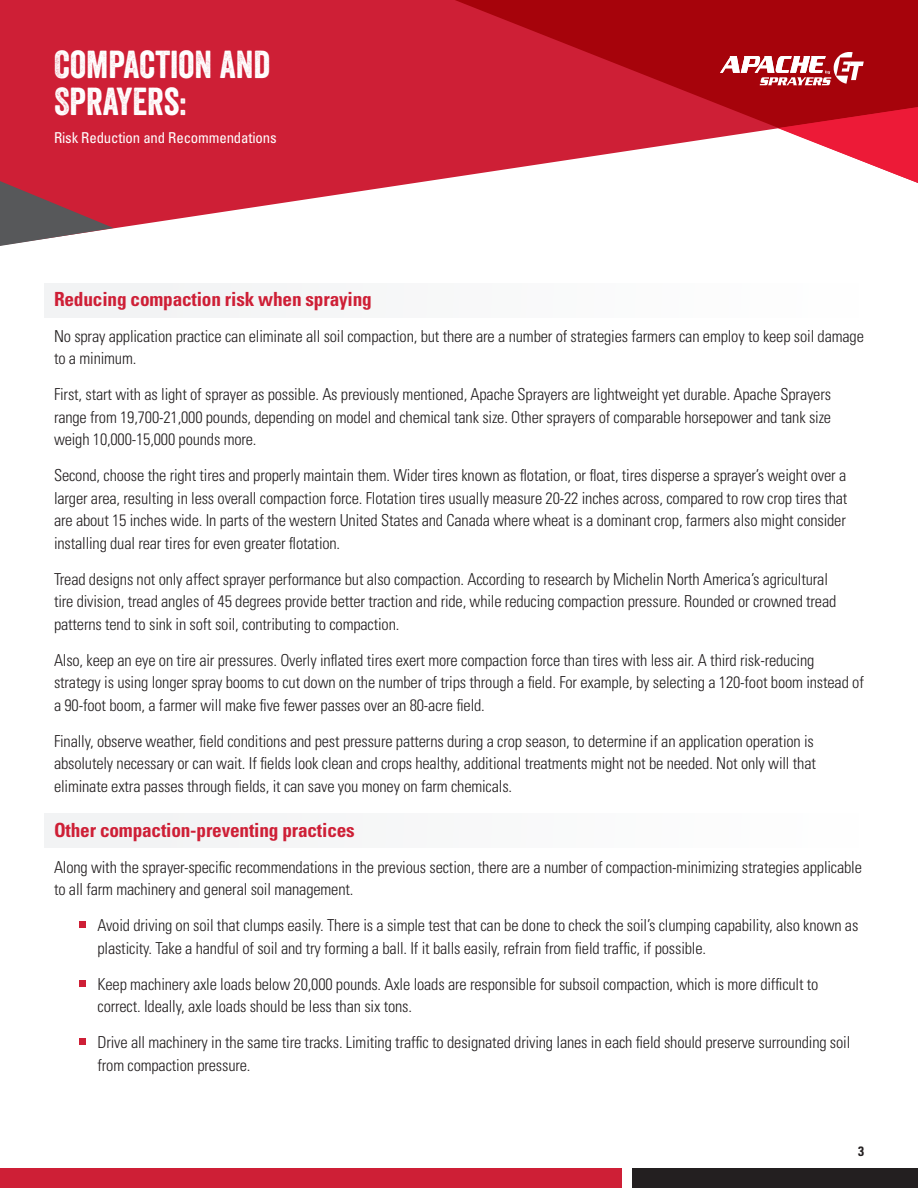
<style>
.page{position:relative;width:918px;height:1188px;background:#fff}
.page>*{position:absolute;margin:0;border:0;box-sizing:border-box;transform-origin:0 0}
.t1{font:37.8px/37.2px "Veneer";color:#fff}
.t2{font:700 condensed 19.5px "Univers";letter-spacing:-.01em;color:#ce1f36}
.t3{font:300 condensed 16.5px/22.5px "Univers";letter-spacing:-.01em;color:#231f20}
.t4{font:condensed 15px "Univers";letter-spacing:-.01em;color:#fff}
.t5{font:700 condensed 13.5px "Univers";color:#231f20}
</style>
<div class="page">
<svg style="left:0;top:0;width:295px;height:229px;fill:#ce1f36"></svg>
<svg style="left:62px;top:0;width:856px;height:201px;background:#cb3345"></svg>
<div style="left:0;top:1168px;width:622px;height:20px;background:#ce1f36"></div>
<div style="left:632px;top:1168px;width:286px;height:20px;background:#231f20"></div>
<svg style="left:720px;top:52px;width:144px;height:33px"></svg>
<svg style="left:0;top:176px;width:114px;height:70px;background:#9d5560"></svg>
<svg style="left:778px;top:104px;width:140px;height:93px"></svg>
<div style="left:44px;top:283px;width:815px;height:35px;background:#f2f3f4"></div>
<div style="left:44px;top:813px;width:815px;height:35px;background:#f2f3f4"></div>
<svg style="left:80px;top:922px;width:6px;height:6px"></svg>
<div style="left:80px;top:980px;width:6px;height:7px;background:#ce1f36"></div>
<svg style="left:80px;top:1039px;width:6px;height:6px"></svg>
<h1 class="t1" style="left:54px;top:45px;width:218px">COMPACTION AND<br>SPRAYERS:</h1>
<p class="t4" style="left:54px;top:128px;width:224px">Risk Reduction and Recommendations</p>
<p class="t2" style="left:54px;top:287px;width:319px">Reducing compaction risk when spraying</p>
<p class="t3" style="left:54px;top:325px;width:811px">No spray application practice can eliminate all soil compaction, but there are a number of strategies farmers can employ to keep soil damage to a minimum.</p>
<p class="t3" style="left:54px;top:383px;width:779px;text-align:justify">First, start with as light of sprayer as possible. As previously mentioned, Apache Sprayers are lightweight yet durable. Apache Sprayers range from 19,700-21,000 pounds, depending on model and chemical tank size. Other sprayers of comparable horsepower and tank size weigh 10,000-15,000 pounds more.</p>
<p class="t3" style="left:54px;top:464px;width:795px;text-align:justify">Second, choose the right tires and properly maintain them. Wider tires known as flotation, or float, tires disperse a sprayer’s weight over a larger area, resulting in less overall compaction force. Flotation tires usually measure 20-22 inches across, compared to row crop tires that are about 15 inches wide. In parts of the western United States and Canada where wheat is a dominant crop, farmers also might consider installing dual rear tires for even greater flotation.</p>
<p class="t3" style="left:54px;top:568px;width:784px">Tread designs not only affect sprayer performance but also compaction. According to research by Michelin North America’s agricultural tire division, tread angles of 45 degrees provide better traction and ride, while reducing compaction pressure. Rounded or crowned tread patterns tend to sink in soft soil, contributing to compaction.</p>
<p class="t3" style="left:54px;top:649px;width:811px">Also, keep an eye on tire air pressures. Overly inflated tires exert more compaction force than tires with less air. A third risk-reducing strategy is using longer spray booms to cut down on the number of trips through a field. For example, by selecting a 120-foot boom instead of a 90-foot boom, a farmer will make five fewer passes over an 80-acre field.</p>
<p class="t3" style="left:54px;top:730px;width:763px">Finally, observe weather, field conditions and pest pressure patterns during a crop season, to determine if an application operation is absolutely necessary or can wait. If fields look clean and crops healthy, additional treatments might not be needed. Not only will that eliminate extra passes through fields, it can save you money on farm chemicals.</p>
<p class="t2" style="left:54px;top:818px;width:302px">Other compaction-preventing practices</p>
<p class="t3" style="left:54px;top:856px;width:810px">Along with the sprayer-specific recommendations in the previous section, there are a number of compaction-minimizing strategies applicable to all farm machinery and general soil management.</p>
<p class="t3" style="left:97px;top:914px;width:762px">Avoid driving on soil that clumps easily. There is a simple test that can be done to check the soil’s clumping capability, also known as plasticity. Take a handful of soil and try forming a ball. If it balls easily, refrain from field traffic, if possible.</p>
<p class="t3" style="left:97px;top:973px;width:723px">Keep machinery axle loads below 20,000 pounds. Axle loads are responsible for subsoil compaction, which is more difficult to correct. Ideally, axle loads should be less than six tons.</p>
<p class="t3" style="left:97px;top:1031px;width:754px">Drive all machinery in the same tire tracks. Limiting traffic to designated driving lanes in each field should preserve surrounding soil from compaction pressure.</p>
<p class="t5" style="left:858px;top:1143px;width:7px">3</p>
</div>
